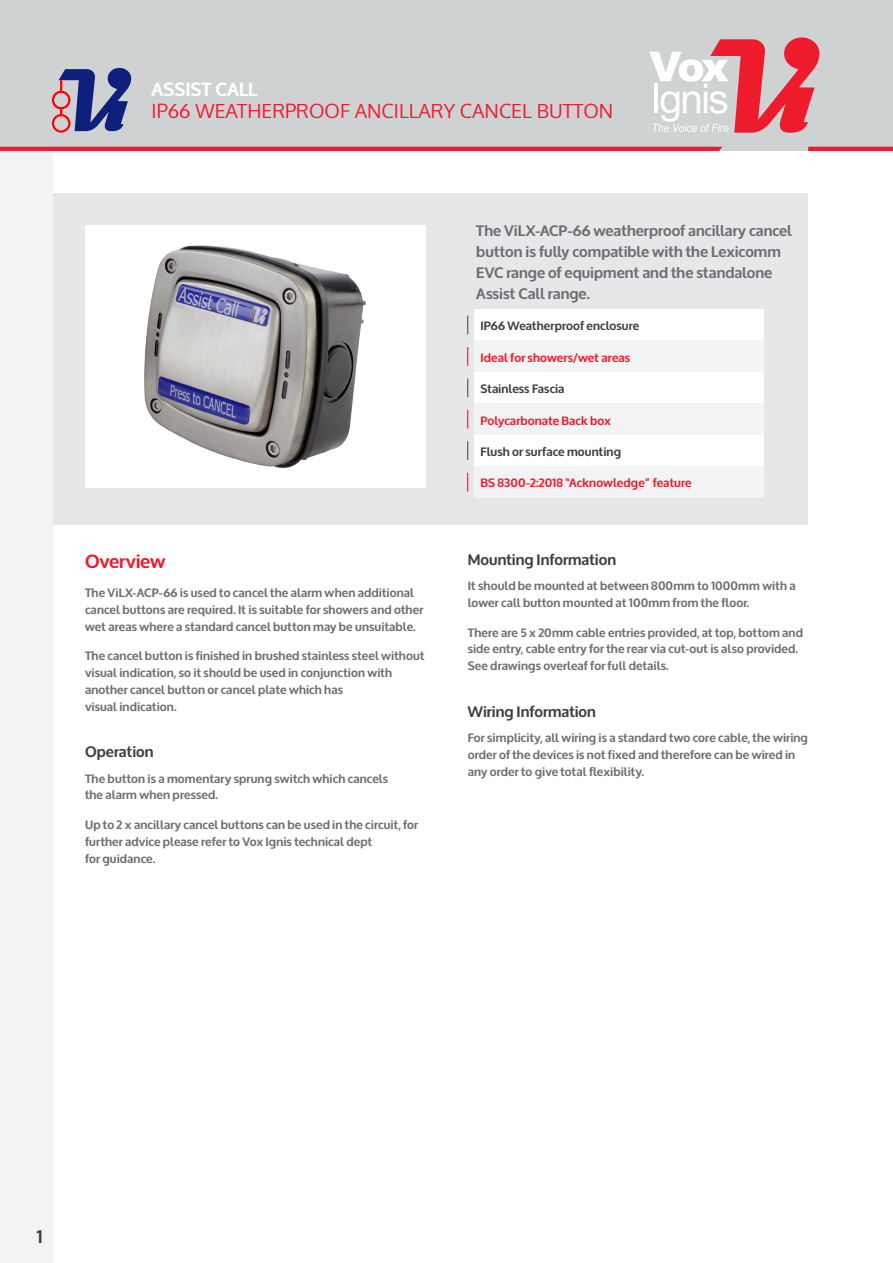
<style>
.page{position:relative;width:893px;height:1263px;background:#fff}
.page>*{position:absolute;margin:0;border:0;box-sizing:border-box;transform-origin:0 0}
.t1{font:19.5px "Oxygen";color:#ee1b2c}
.t2{font:700 18.75px "Oxygen";color:#fff}
.subtitle_2{font:700 18.75px "Oxygen";letter-spacing:-.01em;color:#ee1b2c}
.t3{font:700 18px "Oxygen";color:#3e3e3f}
.intro{font:700 15px/21px "Oxygen";color:#6c6d70}
.subtitle_1{font:700 15px "Oxygen";color:#3e3e3f}
.bold_para{font:700 12px/16.8px "Oxygen";letter-spacing:.01em;color:#6c6d70}
.bullets_alt{font:700 12px "Oxygen";letter-spacing:.005em;color:#ee1b2c}
.bullets_alt_2{font:700 12px "Oxygen";letter-spacing:.005em;color:#3e3e3f}
</style>
<div class="page">
<div style="left:0;top:0;width:53px;height:1263px;background:#f2f3f4"></div>
<div style="left:53px;top:193px;width:755px;height:332px;background:#e6e7e9"></div>
<div style="left:85px;top:225px;width:340px;height:262px;background:#fff"></div>
<div style="left:474px;top:309px;width:290px;height:32px;background:#fff"></div>
<svg style="left:467px;top:316px;width:1px;height:18px"></svg>
<div style="left:474px;top:341px;width:290px;height:31px;background:#f2f3f4"></div>
<svg style="left:467px;top:347px;width:1px;height:19px"></svg>
<div style="left:474px;top:372px;width:290px;height:31px;background:#fff"></div>
<svg style="left:467px;top:378px;width:1px;height:19px"></svg>
<div style="left:474px;top:403px;width:290px;height:32px;background:#f2f3f4"></div>
<svg style="left:467px;top:410px;width:1px;height:19px"></svg>
<div style="left:474px;top:435px;width:290px;height:31px;background:#fff"></div>
<svg style="left:467px;top:441px;width:1px;height:19px"></svg>
<div style="left:474px;top:466px;width:290px;height:32px;background:#f2f3f4"></div>
<svg style="left:467px;top:473px;width:1px;height:18px"></svg>
<img style="left:145px;top:246px;width:221px;height:221px">
<div style="left:0;top:0;width:893px;height:151px;background:#cfd2d3"></div>
<hr style="left:0;top:147px;width:722px;height:4px;background:#ee1b2c">
<svg style="left:808px;top:147px;width:85px;height:4px"></svg>
<svg style="left:649px;top:37px;width:170px;height:96px"></svg>
<svg style="left:52px;top:68px;width:79px;height:65px"></svg>
<h2 class="t2" style="left:152px;top:78px;width:107px">ASSIST CALL</h2>
<h1 class="t1" style="left:152px;top:98px;width:463px">IP66 WEATHERPROOF ANCILLARY CANCEL BUTTON</h1>
<p class="subtitle_2" style="left:85px;top:549px;width:82px">Overview</p>
<p class="bold_para" style="left:85px;top:585px;width:340px">The ViLX-ACP-66 is used to cancel the alarm when additional cancel buttons are required. It is suitable for showers and other wet areas where a standard cancel button may be unsuitable.</p>
<p class="bold_para" style="left:85px;top:648px;width:341px">The cancel button is finished in brushed stainless steel without visual indication, so it should be used in conjunction with another cancel button or cancel plate which has<br>visual indication.</p>
<p class="subtitle_1" style="left:85px;top:743px;width:70px">Operation</p>
<p class="bold_para" style="left:85px;top:770px;width:305px">The button is a momentary sprung switch which cancels the alarm when pressed.</p>
<p class="bold_para" style="left:85px;top:817px;width:335px">Up to 2 x ancillary cancel buttons can be used in the circuit, for further advice please refer to Vox Ignis technical dept<br>for guidance.</p>
<p class="intro" style="left:476px;top:221px;width:317px">The ViLX-ACP-66 weatherproof ancillary cancel button is fully compatible with the Lexicomm EVC range of equipment and the standalone Assist Call range.</p>
<p class="bullets_alt_2" style="left:480px;top:319px;width:160px">IP66 Weatherproof enclosure</p>
<p class="bullets_alt" style="left:480px;top:350px;width:151px">Ideal for showers/wet areas</p>
<p class="bullets_alt_2" style="left:480px;top:381px;width:86px">Stainless Fascia</p>
<p class="bullets_alt" style="left:480px;top:413px;width:132px">Polycarbonate Back box</p>
<p class="bullets_alt_2" style="left:480px;top:444px;width:142px">Flush or surface mounting</p>
<p class="bullets_alt" style="left:480px;top:476px;width:213px">BS 8300-2:2018 “Acknowledge” feature</p>
<p class="subtitle_1" style="left:468px;top:550px;width:150px">Mounting Information</p>
<p class="bold_para" style="left:468px;top:578px;width:329px">It should be mounted at between 800mm to 1000mm with a lower call button mounted at 100mm from the floor.</p>
<p class="bold_para" style="left:468px;top:624px;width:337px">There are 5 x 20mm cable entries provided, at top, bottom and side entry, cable entry for the rear via cut-out is also provided.<br>See drawings overleaf for full details.</p>
<p class="subtitle_1" style="left:468px;top:702px;width:130px">Wiring Information</p>
<p class="bold_para" style="left:468px;top:730px;width:342px">For simplicity, all wiring is a standard two core cable, the wiring order of the devices is not fixed and therefore can be wired in any order to give total flexibility.</p>
<h3 class="t3" style="left:36px;top:1225px;width:8px">1</h3>
</div>
